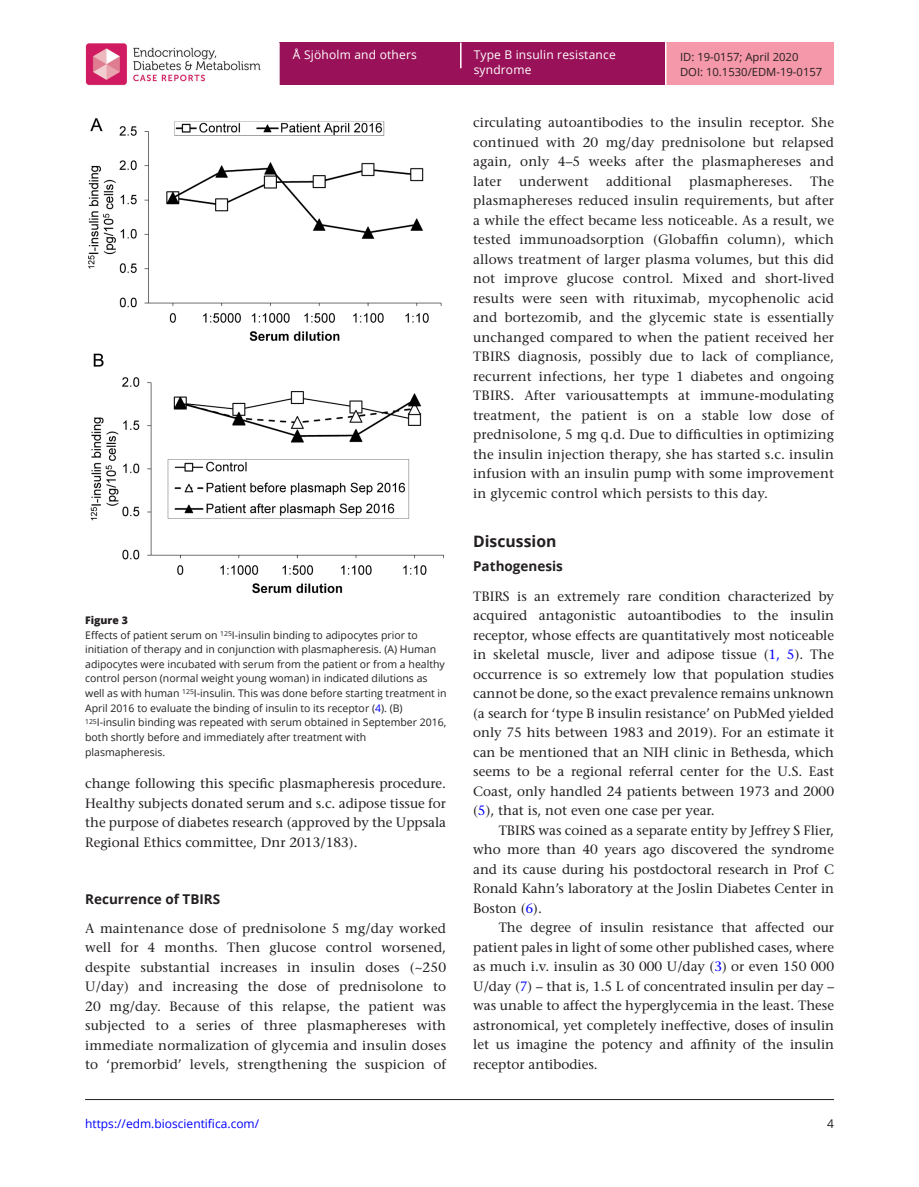
<style>
.page{position:relative;width:919px;height:1187px;background:#fff}
.page>*{position:absolute;margin:0;border:0;box-sizing:border-box;transform-origin:0 0}
.t1{font:700 15.75px "Open Sans";color:#231f20}
.TXT{font:500 13.5px/19.5px "Stone Serif Std";letter-spacing:.01em;color:#231f20;text-align:justify}
.TXI{font:500 13.5px/19.5px "Stone Serif Std";color:#231f20;text-align:justify}
.H2-H1{font:700 13.5px "Open Sans";color:#231f20}
.t2{font:12px/14.7px "Open Sans";letter-spacing:.015em;color:#fff}
.t3{font:12px "Open Sans";color:#00f}
.t4{font:12px "Open Sans";color:#231f20}
.t5{font:11.25px "Open Sans";color:#231f20}
.FC{font:10.5px/14.7px "Open Sans";color:#231f20}
.FC-2{font:800 10.5px "Open Sans";color:#231f20}
.s1{color:#00f}
</style>
<div class="page">
<div style="left:280px;top:43px;width:385px;height:42px;background:#991259"></div>
<div style="left:666px;top:43px;width:167px;height:42px;background:#f598a9"></div>
<svg style="left:460px;top:43px;width:1px;height:25px"></svg>
<img style="left:85px;top:43px;width:176px;height:42px">
<hr style="left:85px;top:1099px;width:749px;height:1px;background:#231f20">
<img style="left:88px;top:118px;width:356px;height:475px">
<p class="t2" style="left:293px;top:47px;width:125px">Å Sjöholm and others</p>
<p class="t2" style="left:473px;top:47px;width:143px">Type B insulin resistance syndrome</p>
<p class="t5" style="left:680px;top:50px;width:120px">ID: 19-0157; April 2020</p>
<p class="t5" style="left:680px;top:64px;width:144px">DOI: 10.1530/EDM-19-0157</p>
<p class="FC-2" style="left:85px;top:612px;width:44px">Figure 3</p>
<p class="FC" style="left:85px;top:627px;width:363px">Effects of patient serum on <sup>125</sup>I-insulin binding to adipocytes prior to initiation of therapy and in conjunction with plasmapheresis. (A) Human adipocytes were incubated with serum from the patient or from a healthy control person (normal weight young woman) in indicated dilutions as well as with human <sup>125</sup>I-insulin. This was done before starting treatment in April 2016 to evaluate the binding of insulin to its receptor (<span class="s1">4</span>). (B)<br><sup>125</sup>I-insulin binding was repeated with serum obtained in September 2016, both shortly before and immediately after treatment with plasmapheresis.</p>
<p class="TXT" style="left:85px;top:773px;width:362px">change following this specific plasmapheresis procedure.<br>Healthy subjects donated serum and s.c. adipose tissue for the purpose of diabetes research (approved by the Uppsala Regional Ethics committee, Dnr 2013/183).</p>
<h2 class="H2-H1" style="left:85px;top:889px;width:137px">Recurrence of TBIRS</h2>
<p class="TXT" style="left:85px;top:918px;width:362px">A maintenance dose of prednisolone 5 mg/day worked well for 4 months. Then glucose control worsened, despite substantial increases in insulin doses (~250<br>U/day) and increasing the dose of prednisolone to 20 mg/day. Because of this relapse, the patient was subjected to a series of three plasmaphereses with immediate normalization of glycemia and insulin doses to ‘premorbid’ levels, strengthening the suspicion of</p>
<p class="TXT" style="left:473px;top:113px;width:362px">circulating autoantibodies to the insulin receptor. She continued with 20 mg/day prednisolone but relapsed again, only 4–5 weeks after the plasmaphereses and later</p>
<p class="TXT" style="left:473px;top:171px;width:362px;text-indent:337px">The plasmaphereses reduced insulin requirements, but after a while the effect became less noticeable. As a result, we tested immunoadsorption (Globaffin column), which allows treatment of larger plasma volumes, but this did not improve glucose control. Mixed and short-lived results were seen with rituximab, mycophenolic acid and bortezomib, and the glycemic state is essentially unchanged compared to when the patient received her TBIRS diagnosis, possibly due to lack of compliance, recurrent infections, her type 1 diabetes and ongoing TBIRS. After variousattempts at immune-modulating treatment, the patient is on a stable low dose of prednisolone, 5 mg q.d. Due to difficulties in optimizing the insulin injection therapy, she has started s.c. insulin infusion with an insulin pump with some improvement in glycemic control which persists to this day.</p>
<h1 class="t1" style="left:473px;top:530px;width:85px">Discussion</h1>
<p class="H2-H1" style="left:473px;top:557px;width:91px">Pathogenesis</p>
<p class="TXT" style="left:473px;top:586px;width:362px">TBIRS is an extremely rare condition characterized by acquired antagonistic autoantibodies to the insulin receptor, whose effects are quantitatively most noticeable in skeletal muscle, liver and adipose tissue (<span class="s1">1, 5</span>). The occurrence is so extremely low that population studies cannot be done, so the exact prevalence remains unknown (a search for ‘type B insulin resistance’ on PubMed yielded only 75 hits between 1983 and 2019). For an estimate it can be mentioned that an NIH clinic in Bethesda, which seems to be a regional referral center for the U.S. East Coast, only handled 24 patients between 1973 and 2000 (<span class="s1">5</span>), that is, not even one case per year.</p>
<p class="TXI" style="left:473px;top:820px;width:362px;text-indent:26px">TBIRS was coined as a separate entity by Jeffrey S Flier, who more than 40 years ago discovered the syndrome and its cause during his postdoctoral research in Prof C Ronald Kahn’s laboratory at the Joslin Diabetes Center in Boston (<span class="s1">6</span>).</p>
<p class="TXI" style="left:473px;top:917px;width:362px;text-indent:26px">The degree of insulin resistance that affected our patient pales in light of some other published cases, where as much i.v. insulin as 30 000 U/day (<span class="s1">3</span>) or even 150 000<br>U/day (<span class="s1">7</span>) – that is, 1.5 L of concentrated insulin per day – was unable to affect the hyperglycemia in the least. These astronomical, yet completely ineffective, doses of insulin let us imagine the potency and affinity of the insulin receptor antibodies.</p>
<p class="TXT" style="left:519px;top:171px;width:71px">underwent</p>
<p class="TXT" style="left:606px;top:171px;width:67px">additional</p>
<p class="TXT" style="left:689px;top:171px;width:105px">plasmaphereses.</p>
<p class="t3" style="left:85px;top:1115px;width:176px">https://edm.bioscientifica.com/</p>
<p class="t4" style="left:827px;top:1115px;width:8px">4</p>
</div>
